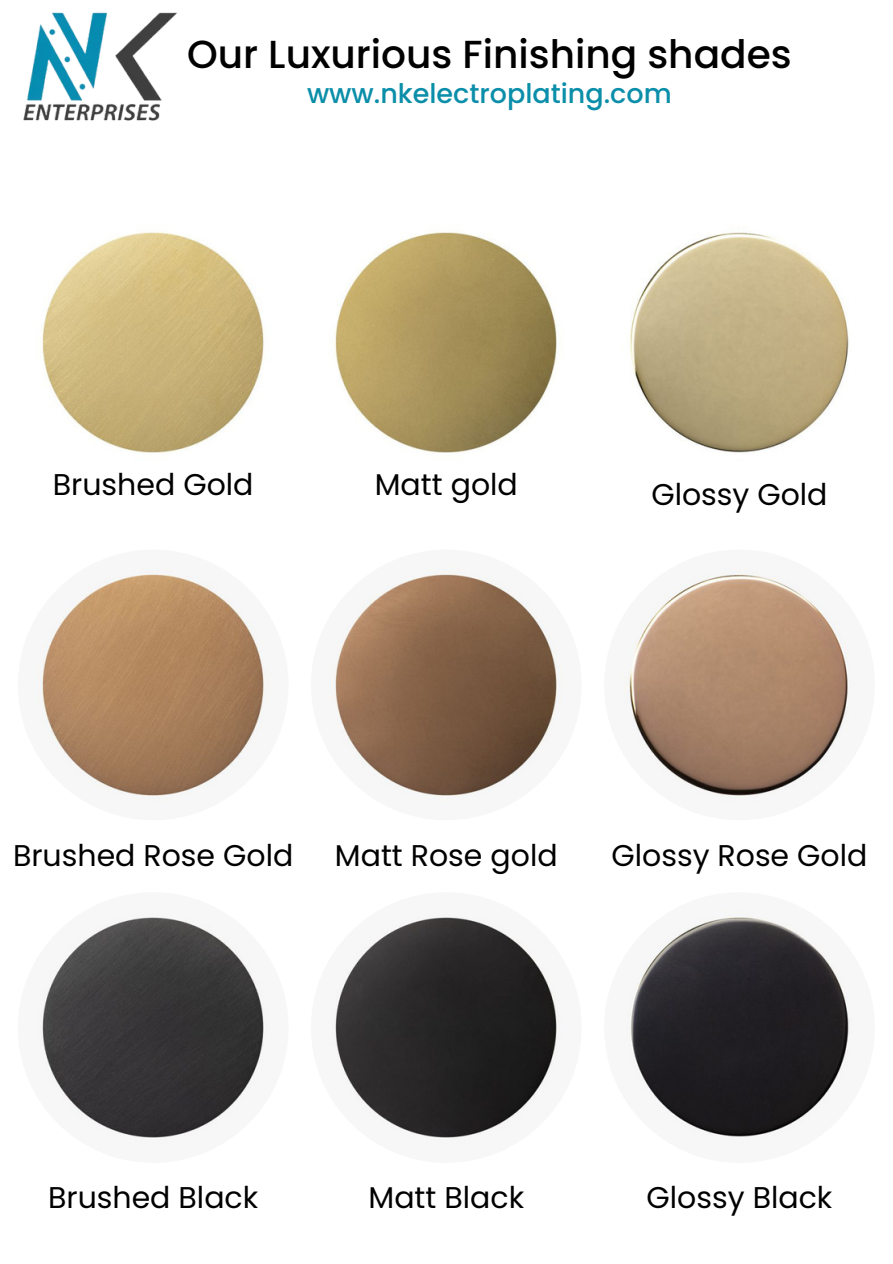
<style>
.page{position:relative;width:893px;height:1264px;background:#fff}
.page>*{position:absolute;margin:0;border:0;box-sizing:border-box;transform-origin:0 0}
.t1{font:500 39.15px "Poppins";color:#000}
.t2{font:30px "Poppins";color:#000}
.t3{font:500 27px "Poppins";color:#0a8ea9}
</style>
<div class="page">
<img style="left:23px;top:12px;width:154px;height:109px">
<img style="left:18px;top:207px;width:270px;height:271px;border-radius:50%">
<img style="left:311px;top:207px;width:270px;height:271px;border-radius:50%">
<img style="left:604px;top:207px;width:270px;height:271px;border-radius:50%">
<img style="left:18px;top:549px;width:270px;height:271px;border-radius:50%">
<img style="left:311px;top:549px;width:270px;height:271px;border-radius:50%">
<img style="left:604px;top:549px;width:270px;height:271px;border-radius:50%">
<img style="left:18px;top:892px;width:270px;height:270px;border-radius:50%">
<img style="left:311px;top:892px;width:270px;height:270px;border-radius:50%">
<img style="left:604px;top:892px;width:270px;height:270px;border-radius:50%">
<p class="t1" style="left:187px;top:27px;width:606px">Our Luxurious Finishing shades</p>
<p class="t3" style="left:307px;top:75px;width:366px">www.nkelectroplating.com</p>
<p class="t2" style="left:53px;top:463px;width:202px">Brushed Gold</p>
<p class="t2" style="left:375px;top:463px;width:144px">Matt gold</p>
<p class="t2" style="left:651px;top:473px;width:178px">Glossy Gold</p>
<p class="t2" style="left:13px;top:834px;width:282px">Brushed Rose Gold</p>
<p class="t2" style="left:335px;top:834px;width:224px">Matt Rose gold</p>
<p class="t2" style="left:611px;top:834px;width:257px">Glossy Rose Gold</p>
<p class="t2" style="left:48px;top:1176px;width:211px">Brushed Black</p>
<p class="t2" style="left:368px;top:1176px;width:157px">Matt Black</p>
<p class="t2" style="left:646px;top:1176px;width:187px">Glossy Black</p>
</div>
